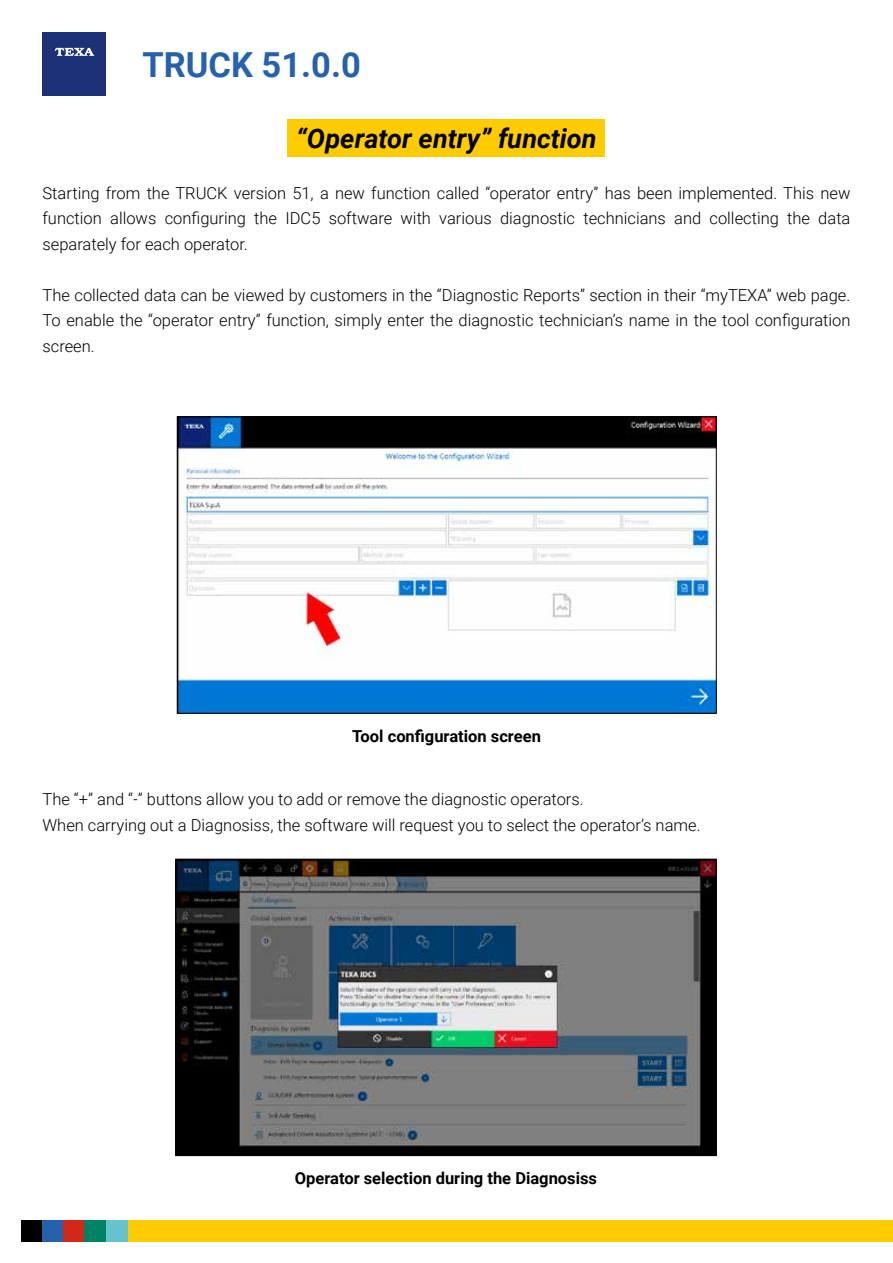
<style>
.page{position:relative;width:893px;height:1263px;background:#fff}
.page>*{position:absolute;margin:0;border:0;box-sizing:border-box;transform-origin:0 0}
.t1{font:700 34.5px "Roboto";color:#2561ac}
.t2{font:italic 700 27px "Roboto";color:#000}
.t3{font:300 16.5px/25.5px "Roboto";color:#000;text-align:justify}
.t4{font:700 16.5px "Roboto";color:#000}
</style>
<div class="page">
<div style="left:43px;top:32px;width:63px;height:64px;background:#1d3176"></div>
<svg style="left:55px;top:48px;width:39px;height:8px"></svg>
<div style="left:127px;top:1220px;width:766px;height:22px;background:#ffcc03"></div>
<div style="left:21px;top:1220px;width:21px;height:22px;background:#000"></div>
<div style="left:42px;top:1220px;width:21px;height:22px;background:#2561ac"></div>
<div style="left:63px;top:1220px;width:22px;height:22px;background:#d02917"></div>
<div style="left:85px;top:1220px;width:21px;height:22px;background:#008363"></div>
<div style="left:106px;top:1220px;width:21px;height:22px;background:#64c3ce"></div>
<div style="left:288px;top:119px;width:317px;height:37px;background:#ffcc03"></div>
<img style="left:179px;top:419px;width:535px;height:293px">
<div style="left:177px;top:417px;width:539px;height:297px;border:1px solid #000"></div>
<img style="left:177px;top:861px;width:537px;height:293px">
<div style="left:175px;top:859px;width:541px;height:297px;border:1px solid #000"></div>
<h1 class="t1" style="left:142px;top:40px;width:220px">TRUCK 51.0.0</h1>
<h2 class="t2" style="left:296px;top:119px;width:302px">“Operator entry” function</h2>
<p class="t3" style="left:43px;top:180px;width:809px">Starting from the TRUCK version 51, a new function called “operator entry” has been implemented. This new function allows configuring the IDC5 software with various diagnostic technicians and collecting the data separately for each operator.</p>
<p class="t3" style="left:43px;top:282px;width:809px">The collected data can be viewed by customers in the “Diagnostic Reports” section in their “myTEXA” web page.<br>To enable the “operator entry” function, simply enter the diagnostic technician’s name in the tool configuration screen.</p>
<p class="t4" style="left:352px;top:725px;width:190px">Tool configuration screen</p>
<p class="t3" style="left:43px;top:786px;width:660px">The “+” and “-” buttons allow you to add or remove the diagnostic operators.<br>When carrying out a Diagnosiss, the software will request you to select the operator’s name.</p>
<p class="t4" style="left:295px;top:1166px;width:304px">Operator selection during the Diagnosiss</p>
</div>
